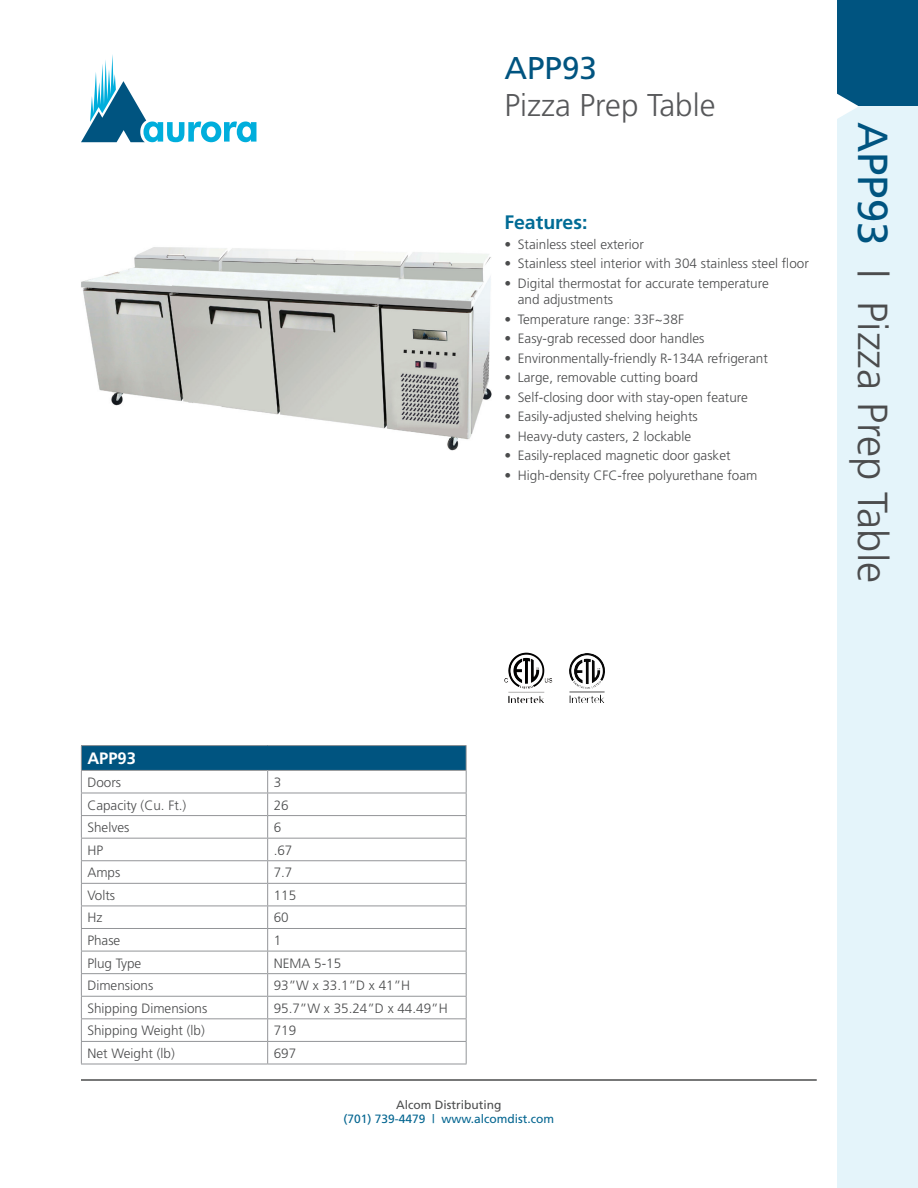
<style>
.page{position:relative;width:918px;height:1188px;background:#fff}
.page>*{position:absolute;margin:0;border:0;box-sizing:border-box;transform-origin:0 0}
.t1{font:300 42px "Frutiger";color:#4b4c4d}
.t2{font:300 31.5px "Frutiger";color:#57585a}
.t3{font:31.5px "Frutiger";color:#005480}
.t4{font:700 19.5px "Frutiger";color:#006b95}
.t5{font:700 16.5px "Frutiger";color:#fff}
.t6{font:300 13.5px "Frutiger";color:#4b4c4d}
.t7{font:12px "Frutiger";color:#036590}
.t8{font:12px "Frutiger";color:#4b4c4d}
.s1{font-weight:400;color:#005480}
</style>
<div class="page">
<div style="left:837px;top:0;width:81px;height:108px;background:#005480"></div>
<div style="left:837px;top:106px;width:81px;height:1082px;background:#e4f4fa"></div>
<img style="left:837px;top:93px;width:22px;height:26px">
<hr style="left:81px;top:1079px;width:736px;height:2px;background:#4b4c4d">
<svg style="left:81px;top:55px;width:175px;height:87px"></svg>
<div style="left:81px;top:746px;width:385px;height:24px;background:#005480"></div>
<hr style="left:81px;top:745px;width:187px;height:1px;background:#939598">
<hr style="left:268px;top:745px;width:199px;height:1px;background:#939598">
<hr style="left:81px;top:770px;width:187px;height:1px;background:#939598">
<hr style="left:268px;top:770px;width:199px;height:1px;background:#939598">
<hr style="left:81px;top:793px;width:187px;height:1px;background:#939598">
<hr style="left:268px;top:793px;width:199px;height:1px;background:#939598">
<hr style="left:81px;top:815px;width:187px;height:1px;background:#939598">
<hr style="left:268px;top:815px;width:199px;height:1px;background:#939598">
<hr style="left:81px;top:838px;width:187px;height:1px;background:#939598">
<hr style="left:268px;top:838px;width:199px;height:1px;background:#939598">
<hr style="left:81px;top:860px;width:187px;height:1px;background:#939598">
<hr style="left:268px;top:860px;width:199px;height:1px;background:#939598">
<hr style="left:81px;top:883px;width:187px;height:1px;background:#939598">
<hr style="left:268px;top:883px;width:199px;height:1px;background:#939598">
<hr style="left:81px;top:906px;width:187px;height:1px;background:#939598">
<hr style="left:268px;top:906px;width:199px;height:1px;background:#939598">
<hr style="left:81px;top:928px;width:187px;height:1px;background:#939598">
<hr style="left:268px;top:928px;width:199px;height:1px;background:#939598">
<hr style="left:81px;top:951px;width:187px;height:1px;background:#939598">
<hr style="left:268px;top:951px;width:199px;height:1px;background:#939598">
<hr style="left:81px;top:973px;width:187px;height:1px;background:#939598">
<hr style="left:268px;top:973px;width:199px;height:1px;background:#939598">
<hr style="left:81px;top:996px;width:187px;height:1px;background:#939598">
<hr style="left:268px;top:996px;width:199px;height:1px;background:#939598">
<hr style="left:81px;top:1018px;width:187px;height:1px;background:#939598">
<hr style="left:268px;top:1018px;width:199px;height:1px;background:#939598">
<hr style="left:81px;top:1041px;width:187px;height:1px;background:#939598">
<svg style="left:81px;top:746px;width:1px;height:318px"></svg>
<hr style="left:268px;top:1041px;width:199px;height:1px;background:#939598">
<svg style="left:267px;top:771px;width:1px;height:293px"></svg>
<svg style="left:466px;top:746px;width:1px;height:318px"></svg>
<hr style="left:81px;top:1064px;width:187px;height:1px;background:#939598">
<hr style="left:268px;top:1064px;width:199px;height:1px;background:#939598">
<img style="left:81px;top:247px;width:411px;height:204px">
<img style="left:569px;top:653px;width:36px;height:33px">
<img style="left:511px;top:653px;width:15px;height:8px">
<p class="t3" style="left:504px;top:49px;width:94px">APP93</p>
<p class="t2" style="left:504px;top:88px;width:213px">Pizza Prep Table</p>
<p class="t4" style="left:504px;top:211px;width:85px">Features:</p>
<p class="t6" style="left:504px;top:236px;width:141px">• Stainless steel exterior</p>
<p class="t6" style="left:504px;top:256px;width:306px">• Stainless steel interior with 304 stainless steel floor</p>
<p class="t6" style="left:504px;top:275px;width:266px">• Digital thermostat for accurate temperature</p>
<p class="t6" style="left:518px;top:292px;width:97px">and adjustments</p>
<p class="t6" style="left:504px;top:311px;width:181px">• Temperature range: 33F~38F</p>
<p class="t6" style="left:504px;top:331px;width:202px">• Easy-grab recessed door handles</p>
<p class="t6" style="left:504px;top:350px;width:265px">• Environmentally-friendly R-134A refrigerant</p>
<p class="t6" style="left:504px;top:370px;width:195px">• Large, removable cutting board</p>
<p class="t6" style="left:504px;top:389px;width:245px">• Self-closing door with stay-open feature</p>
<p class="t6" style="left:504px;top:409px;width:195px">• Easily-adjusted shelving heights</p>
<p class="t6" style="left:504px;top:428px;width:188px">• Heavy-duty casters, 2 lockable</p>
<p class="t6" style="left:504px;top:448px;width:228px">• Easily-replaced magnetic door gasket</p>
<p class="t6" style="left:504px;top:467px;width:255px">• High-density CFC-free polyurethane foam</p>
<p class="t1" style="left:896px;top:122px;width:463px;rotate:90deg"><span class="s1">APP93</span> | Pizza Prep Table</p>
<p class="t5" style="left:87px;top:749px;width:50px">APP93</p>
<p class="t6" style="left:87px;top:775px;width:35px">Doors</p>
<p class="t6" style="left:274px;top:775px;width:9px">3</p>
<p class="t6" style="left:87px;top:797px;width:101px">Capacity (Cu. Ft.)</p>
<p class="t6" style="left:274px;top:797px;width:17px">26</p>
<p class="t6" style="left:87px;top:820px;width:43px">Shelves</p>
<p class="t6" style="left:274px;top:820px;width:9px">6</p>
<p class="t6" style="left:87px;top:842px;width:17px">HP</p>
<p class="t6" style="left:274px;top:842px;width:20px">.67</p>
<p class="t6" style="left:87px;top:865px;width:35px">Amps</p>
<p class="t6" style="left:274px;top:865px;width:20px">7.7</p>
<p class="t6" style="left:87px;top:888px;width:29px">Volts</p>
<p class="t6" style="left:274px;top:888px;width:24px">115</p>
<p class="t6" style="left:87px;top:910px;width:16px">Hz</p>
<p class="t6" style="left:274px;top:910px;width:17px">60</p>
<p class="t6" style="left:87px;top:933px;width:35px">Phase</p>
<p class="t6" style="left:274px;top:933px;width:9px">1</p>
<p class="t6" style="left:87px;top:955px;width:56px">Plug Type</p>
<p class="t6" style="left:274px;top:955px;width:69px">NEMA 5-15</p>
<p class="t6" style="left:87px;top:978px;width:68px">Dimensions</p>
<p class="t6" style="left:274px;top:978px;width:138px">93”W x 33.1”D x 41”H</p>
<p class="t6" style="left:87px;top:1001px;width:122px">Shipping Dimensions</p>
<p class="t6" style="left:274px;top:1001px;width:176px">95.7”W x 35.24”D x 44.49”H</p>
<p class="t6" style="left:87px;top:1023px;width:119px">Shipping Weight (lb)</p>
<p class="t6" style="left:274px;top:1023px;width:24px">719</p>
<p class="t6" style="left:87px;top:1046px;width:89px">Net Weight (lb)</p>
<p class="t6" style="left:274px;top:1046px;width:24px">697</p>
<p class="t8" style="left:396px;top:1098px;width:107px">Alcom Distributing</p>
<p class="t7" style="left:344px;top:1112px;width:212px">(701) 739-4479 | www.alcomdist.com</p>
</div>
